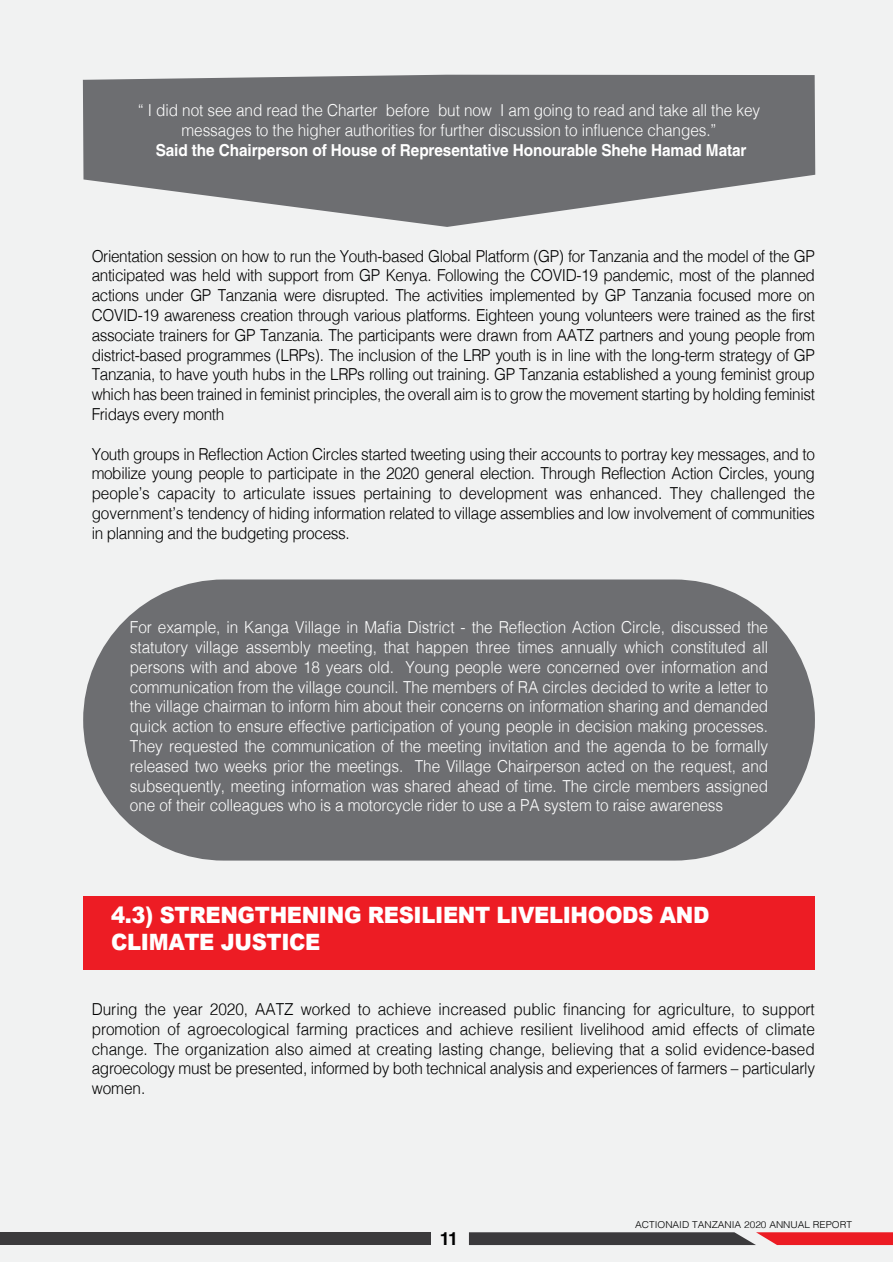
<style>
.page{position:relative;width:893px;height:1262px;background:#fff}
.page>*{position:absolute;margin:0;border:0;box-sizing:border-box;transform-origin:0 0}
.t1{font:900 22.5px/27px "Arial";letter-spacing:-.015em;color:#fff;scale:.94 1}
.t2{font:700 18px "Helvetica LT Std";color:#000}
.t3{font:300 16.5px/19.8px "Helvetica";letter-spacing:-.025em;color:#000;text-align:justify;scale:.93 1}
.t4{font:300 16.5px/19.8px "Helvetica";letter-spacing:-.005em;color:#fff;text-align:justify;scale:.93 1}
.t5{font:700 16.5px "Helvetica LT Std";letter-spacing:-.005em;color:#fff;scale:.93 1}
.t6{font:300 9.45px "Helvetica";color:#000;scale:1.06 1}
</style>
<div class="page">
<div style="left:0;top:0;width:892px;height:1262px;background:#f1f2f2"></div>
<svg style="left:469px;top:1232px;width:423px;height:13px;background:#7b3e41"></svg>
<div style="left:0;top:1232px;width:430px;height:13px;background:#3b3a3c"></div>
<div style="left:83px;top:896px;width:731px;height:74px;background:#ed1c24"></div>
<div style="left:83px;top:579px;width:731px;height:281px;background:#6d6e71;border-radius:140px"></div>
<svg style="left:83px;top:75px;width:732px;height:152px;fill:#6d6e71"></svg>
<p class="t4" style="left:138px;top:99px;width:670px;text-align:center">“ I did not see and read the Charter before but now I am going to read and take all the key messages to the higher authorities for further discussion to influence changes.”</p>
<p class="t5" style="left:156px;top:140px;width:636px">Said the Chairperson of House of Representative Honourable Shehe Hamad Matar</p>
<p class="t3" style="left:92px;top:245px;width:779px">Orientation session on how to run the Youth-based Global Platform (GP) for Tanzania and the model of the GP anticipated was held with support from GP Kenya. Following the COVID-19 pandemic, most of the planned actions under GP Tanzania were disrupted. The activities implemented by GP Tanzania focused more on COVID-19 awareness creation through various platforms. Eighteen young volunteers were trained as the first associate trainers for GP Tanzania. The participants were drawn from AATZ partners and young people from district-based programmes (LRPs). The inclusion of the LRP youth is in line with the long-term strategy of GP Tanzania, to have youth hubs in the LRPs rolling out training. GP Tanzania established a young feminist group which has been trained in feminist principles, the overall aim is to grow the movement starting by holding feminist Fridays every month</p>
<p class="t3" style="left:92px;top:443px;width:779px">Youth groups in Reflection Action Circles started tweeting using their accounts to portray key messages, and to mobilize young people to participate in the 2020 general election. Through Reflection Action Circles, young people’s capacity to articulate issues pertaining to development was enhanced. They challenged the government’s tendency of hiding information related to village assemblies and low involvement of communities in planning and the budgeting process.</p>
<p class="t4" style="left:130px;top:616px;width:687px">For example, in Kanga Village in Mafia District - the Reflection Action Circle, discussed the statutory village assembly meeting, that happen three times annually which constituted all persons with and above 18 years old. Young people were concerned over information and communication from the village council. The members of RA circles decided to write a letter to the village chairman to inform him about their concerns on information sharing and demanded quick action to ensure effective participation of young people in decision making processes.<br>They requested the communication of the meeting invitation and the agenda to be formally released two weeks prior the meetings. The Village Chairperson acted on the request, and subsequently, meeting information was shared ahead of time. The circle members assigned one of their colleagues who is a motorcycle rider to use a PA system to raise awareness</p>
<h1 class="t1" style="left:111px;top:901px;width:638px">4.3) STRENGTHENING RESILIENT LIVELIHOODS AND<br>CLIMATE JUSTICE</h1>
<p class="t3" style="left:92px;top:998px;width:779px">During the year 2020, AATZ worked to achieve increased public financing for agriculture, to support promotion of agroecological farming practices and achieve resilient livelihood amid effects of climate change. The organization also aimed at creating lasting change, believing that a solid evidence-based agroecology must be presented, informed by both technical analysis and experiences of farmers – particularly women.</p>
<p class="t2" style="left:440px;top:1227px;width:20px">11</p>
<p class="t6" style="left:635px;top:1216px;width:206px">ACTIONAID TANZANIA 2020 ANNUAL REPORT</p>
</div>
